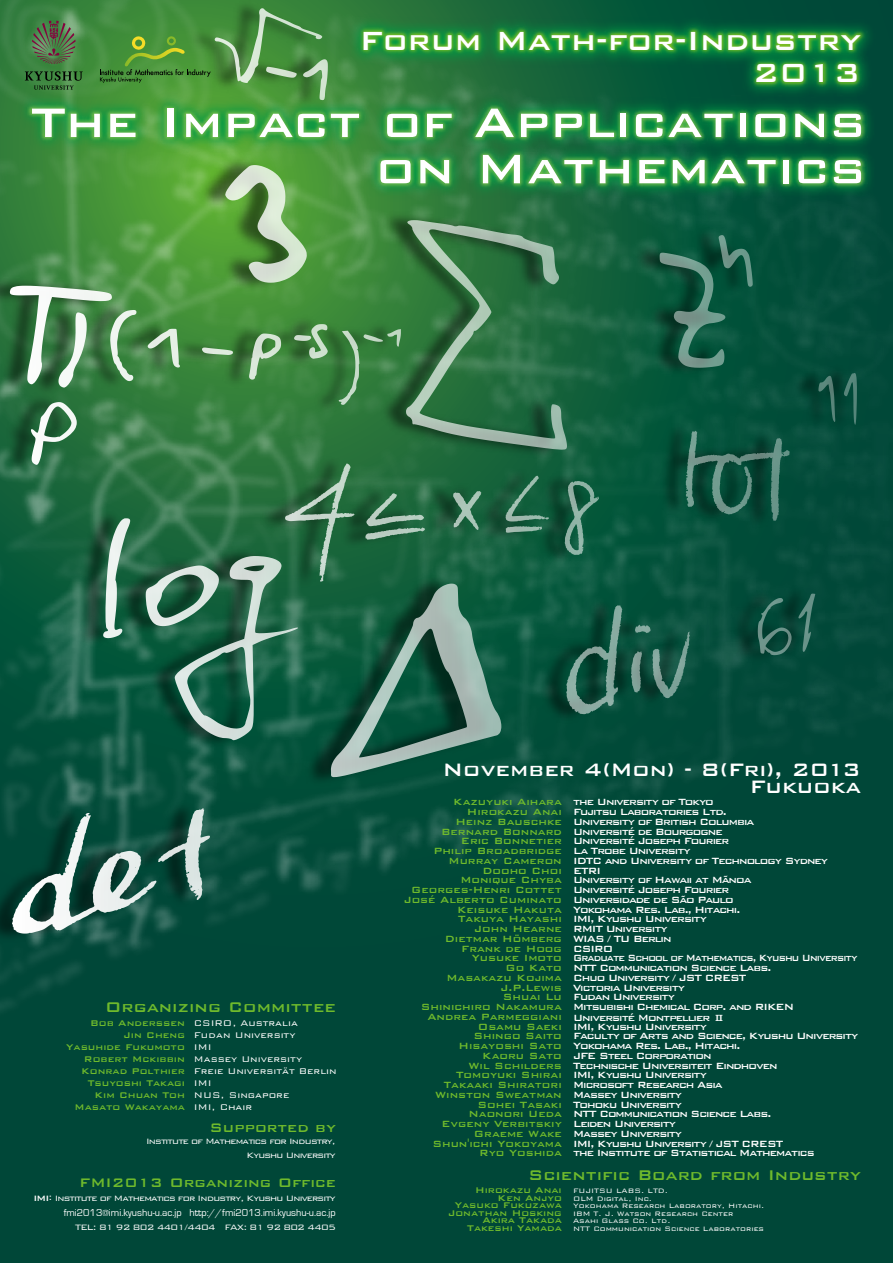
<style>
.page{position:relative;width:893px;height:1263px;background:#fff}
.page>*{position:absolute;margin:0;border:0;box-sizing:border-box;transform-origin:0 0}
.t1{font:500 55.05px/46.2px "Bank Gothic";color:#fff;text-align:right}
.t2{font:500 35.1px/32.2px "Bank Gothic";color:#fff;text-align:right}
.t3{font:500 24px "Bank Gothic";color:#fff}
.t4{font:500 18.75px "Bank Gothic";color:#6fba2c}
.t5{font:500 16.5px "Bank Gothic";color:#6fba2c}
.t6{font:500 12px/9.8px "Bank Gothic";letter-spacing:-.08em;color:#fff}
.t7{font:500 12px "Bank Gothic";color:#6fba2c}
.t8{font:500 10.95px/12px "Bank Gothic";color:#6fba2c;text-align:right}
.t9{font:300 10.95px/12px "Bank Gothic";color:#fff}
.t10{font:300 10.35px "Bank Gothic";letter-spacing:-.08em;color:#fff}
.t11{font:10.35px "Eurostile";color:#fff}
.t12{font:300 8.55px/7.5px "Bank Gothic";color:#fff}
.t13{font:500 7.8px "Shin Go Pro";color:#fff;scale:1.54 1}
.s1{font-weight:500}
</style>
<div class="page">
<div style="left:0;top:1070px;width:893px;height:193px;background:#004738"></div>
<div style="left:0;top:1000px;width:893px;height:70px;background:#004738"></div>
<div style="left:0;top:260px;width:893px;height:740px;background:#004738"></div>
<img style="left:0;top:0;width:853px;height:947px">
<svg style="left:331px;top:584px;width:170px;height:193px"></svg>
<svg style="left:103px;top:518px;width:27px;height:120px"></svg>
<svg style="left:146px;top:556px;width:152px;height:184px"></svg>
<svg style="left:364px;top:260px;width:203px;height:190px"></svg>
<svg style="left:339px;top:331px;width:17px;height:74px"></svg>
<svg style="left:10px;top:286px;width:125px;height:102px"></svg>
<svg style="left:202px;top:348px;width:31px;height:7px"></svg>
<svg style="left:148px;top:329px;width:32px;height:38px"></svg>
<svg style="left:249px;top:333px;width:32px;height:47px"></svg>
<svg style="left:294px;top:324px;width:34px;height:35px"></svg>
<svg style="left:31px;top:402px;width:46px;height:63px"></svg>
<svg style="left:660px;top:260px;width:93px;height:108px"></svg>
<svg style="left:225px;top:260px;width:82px;height:23px"></svg>
<svg style="left:844px;top:373px;width:13px;height:52px"></svg>
<svg style="left:818px;top:376px;width:17px;height:46px"></svg>
<svg style="left:798px;top:594px;width:17px;height:58px"></svg>
<svg style="left:758px;top:598px;width:34px;height:57px"></svg>
<svg style="left:66px;top:813px;width:22px;height:53px"></svg>
<svg style="left:167px;top:808px;width:36px;height:44px"></svg>
<svg style="left:293px;top:464px;width:54px;height:49px"></svg>
<svg style="left:366px;top:493px;width:56px;height:37px"></svg>
<svg style="left:453px;top:491px;width:26px;height:27px"></svg>
<svg style="left:508px;top:476px;width:29px;height:36px"></svg>
<svg style="left:506px;top:526px;width:17px;height:7px"></svg>
<svg style="left:568px;top:481px;width:10px;height:43px"></svg>
<svg style="left:598px;top:605px;width:19px;height:48px"></svg>
<svg style="left:635px;top:625px;width:15px;height:8px"></svg>
<svg style="left:631px;top:651px;width:10px;height:41px"></svg>
<svg style="left:679px;top:632px;width:10px;height:32px"></svg>
<svg style="left:687px;top:431px;width:8px;height:41px"></svg>
<img style="left:304px;top:0;width:389px;height:37px">
<img style="left:697px;top:0;width:196px;height:37px">
<img style="left:0;top:37px;width:893px;height:223px">
<img style="left:0;top:40px;width:893px;height:217px">
<svg style="left:100px;top:9px;width:197px;height:74px"></svg>
<svg style="left:25px;top:71px;width:58px;height:19px"></svg>
<svg style="left:32px;top:21px;width:44px;height:43px"></svg>
<h2 class="t2" style="left:359px;top:21px;width:503px">Forum Math-for-Industry<br>2013</h2>
<h1 class="t1" style="left:31px;top:95px;width:836px">The Impact of Applications on Mathematics</h1>
<h3 class="t4" style="left:105px;top:992px;width:232px">Organizing Committee</h3>
<p class="t8" style="left:66px;top:1016px;width:120px">Bob Anderssen<br>Jin Cheng<br>Yasuhide Fukumoto<br>Robert Mckibbin<br>Konrad Polthier<br>Tsuyoshi Takagi<br>Kim Chuan Toh<br>Masato Wakayama</p>
<p class="t9" style="left:194px;top:1016px;width:144px">CSIRO, Australia<br>Fudan University<br>IMI<br>Massey University<br>Freie Universität Berlin<br>IMI<br>NUS, Singapore<br>IMI, Chair</p>
<h3 class="t5" style="left:210px;top:1114px;width:128px">Supported by</h3>
<p class="t10" style="left:247px;top:1147px;width:91px">Kyushu University</p>
<p class="t10" style="left:34px;top:1190px;width:304px"><span class="s1">IMI</span>: Institute of Mathematics for Industry, Kyushu University</p>
<p class="t10" style="left:146px;top:1133px;width:191px">Institute of Mathematics for Industry,</p>
<h3 class="t5" style="left:79px;top:1169px;width:258px">FMI2013 Organizing Office</h3>
<p class="t11" style="left:189px;top:1207px;width:148px">http://fmi2013.imi.kyushu .u- a c j p.</p>
<p class="t11" style="left:64px;top:1207px;width:120px">fmi2013@imi.kyushu .u- a c j p.</p>
<p class="t10" style="left:75px;top:1220px;width:142px">TEL: 81 92 802 4401/4404</p>
<p class="t10" style="left:224px;top:1220px;width:113px">FAX: 81 92 802 4405</p>
<h3 class="t3" style="left:442px;top:751px;width:420px">November 4(Mon) 8- (Fri ,( 2013</h3>
<h3 class="t3" style="left:749px;top:768px;width:113px">Fukuoka</h3>
<p class="t7" style="left:453px;top:793px;width:110px">Kazuyuki Aihara</p>
<p class="t7" style="left:467px;top:803px;width:96px">Hirokazu Anai</p>
<p class="t7" style="left:455px;top:812px;width:108px">Heinz Bauschke</p>
<p class="t7" style="left:441px;top:822px;width:122px">Bernard Bonnard</p>
<p class="t7" style="left:461px;top:832px;width:102px">Eric Bonnetier</p>
<p class="t7" style="left:433px;top:842px;width:130px">Philip Broadbridge</p>
<p class="t7" style="left:449px;top:851px;width:115px">Murray Cameron</p>
<p class="t7" style="left:482px;top:861px;width:81px">Dooho Choi</p>
<p class="t7" style="left:460px;top:871px;width:103px">Monique Chyba</p>
<p class="t7" style="left:411px;top:881px;width:152px">Georges-Henri Cottet</p>
<p class="t7" style="left:404px;top:890px;width:160px">José Alberto Cuminato</p>
<p class="t7" style="left:457px;top:900px;width:106px">Keisuke Hakuta</p>
<p class="t7" style="left:458px;top:910px;width:105px">Takuya Hayashi</p>
<p class="t7" style="left:474px;top:920px;width:89px">John Hearne</p>
<p class="t7" style="left:445px;top:929px;width:119px">Dietmar Hömberg</p>
<p class="t7" style="left:461px;top:939px;width:102px">Frank de Hoog</p>
<p class="t7" style="left:472px;top:949px;width:91px">Yusuke Imoto</p>
<p class="t7" style="left:505px;top:959px;width:58px">Go Kato</p>
<p class="t7" style="left:446px;top:968px;width:117px">Masakazu Kojima</p>
<p class="t7" style="left:501px;top:978px;width:63px">J P. .Lewis</p>
<p class="t7" style="left:503px;top:988px;width:60px">Shuai Lu</p>
<p class="t7" style="left:478px;top:1017px;width:86px">Osamu Saeki</p>
<p class="t7" style="left:421px;top:998px;width:143px">Shinichiro Nakamura</p>
<p class="t7" style="left:427px;top:1007px;width:136px">Andrea Parmeggiani</p>
<p class="t7" style="left:473px;top:1027px;width:90px">Shingo Saito</p>
<p class="t7" style="left:459px;top:1037px;width:105px">Hisayoshi Sato</p>
<p class="t7" style="left:482px;top:1046px;width:81px">Kaoru Sato</p>
<p class="t7" style="left:468px;top:1056px;width:95px">Wil Schilders</p>
<p class="t7" style="left:456px;top:1066px;width:107px">Tomoyuki Shirai</p>
<p class="t7" style="left:444px;top:1075px;width:120px">Takaaki Shiratori</p>
<p class="t7" style="left:435px;top:1085px;width:128px">Winston Sweatman</p>
<p class="t7" style="left:478px;top:1095px;width:86px">Sohei Tasaki</p>
<p class="t7" style="left:468px;top:1105px;width:95px">Naonori Ueda</p>
<p class="t7" style="left:442px;top:1114px;width:122px">Evgeny Verbitskiy</p>
<p class="t7" style="left:474px;top:1124px;width:89px">Graeme Wake</p>
<p class="t7" style="left:432px;top:1134px;width:131px">Shun'ichi Yokoyama</p>
<p class="t7" style="left:479px;top:1144px;width:84px">Ryo Yoshida</p>
<p class="t6" style="left:573px;top:796px;width:286px">the University of Tokyo<br>Fujitsu Laboratories Ltd.<br>University of British Columbia<br>Université de Bourgogne<br>Université Joseph Fourier<br>La Trobe University<br>IDTC and University of Technology Sydney<br>ETRI<br>University of Hawaii at Mãnoa<br>Université Joseph Fourier<br>Universidade de São Paulo<br>Yokohama Res. Lab., Hitachi.<br>IMI, Kyushu University<br>RMIT University<br>WIAS / TU Berlin<br>CSIRO<br>Graduate School of Mathematics, Kyushu University<br>NTT Communication Science Labs.<br>Chuo University / JST CREST<br>Victoria University<br>Fudan University<br>Mitsubishi Chemical Corp. and RIKEN</p>
<p class="t13" style="left:713px;top:1011px;width:9px">Ⅱ</p>
<p class="t6" style="left:573px;top:1011px;width:287px">Université Montpellier<br>IMI, Kyushu University<br>Faculty of Arts and Science, Kyushu University<br>Yokohama Res. Lab., Hitachi.<br>JFE Steel Corporation<br>Technische Universiteit Eindhoven<br>IMI, Kyushu University<br>Microsoft Research Asia<br>Massey University<br>Tohoku University<br>NTT Communication Science Labs.<br>Leiden University<br>Massey University<br>IMI, Kyushu University / JST CREST<br>the Institute of Statistical Mathematics</p>
<h3 class="t4" style="left:528px;top:1161px;width:334px">Scientific Board from Industry</h3>
<p class="t8" style="left:475px;top:1183px;width:88px">Hirokazu Anai</p>
<p class="t8" style="left:467px;top:1221px;width:96px">Takeshi Yamada</p>
<p class="t8" style="left:498px;top:1191px;width:66px">Ken Anjyo</p>
<p class="t8" style="left:455px;top:1198px;width:109px">Yasuko Fukuzawa</p>
<p class="t8" style="left:448px;top:1206px;width:115px">Jonathan Hosking</p>
<p class="t8" style="left:482px;top:1213px;width:81px">Akira Takada</p>
<p class="t12" style="left:573px;top:1186px;width:193px">FUJITSU LABS. LTD.<br>OLM Digital, Inc.<br>Yokohama Research Laboratory, Hitachi.<br>IBM J.T . Watson Research Center<br>Asahi Glass Co. Ltd.<br>NTT Communication Science Laboratories</p>
</div>
